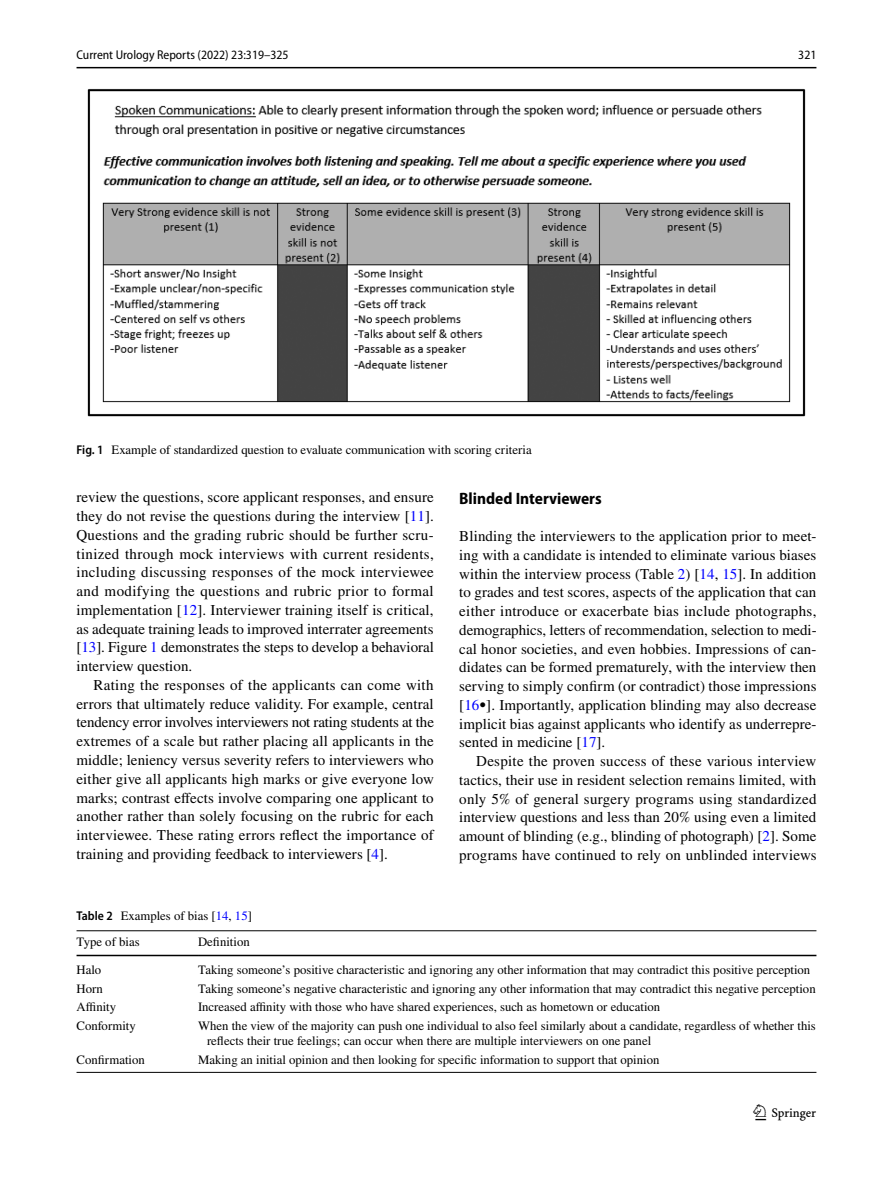
<style>
.page{position:relative;width:893px;height:1187px;background:#fff}
.page>*{position:absolute;margin:0;border:0;box-sizing:border-box;transform-origin:0 0}
.t1{font:22.5px "Springnew Regular 3";color:#000}
.t2{font:700 semi-condensed 16.5px "Myriad Pro";color:#000}
.t3{font:15px/18.8px "STIX";letter-spacing:.005em;color:#000;text-align:justify}
.t4{font:12.75px/25.5px "STIX";color:#000}
.t5{font:semi-condensed 12.75px "Myriad Pro";color:#000}
.s1{font-family:"Myriad Pro";font-weight:600;font-stretch:semi-condensed}
.s2{color:#00f}
.s3{font-size:12.75px}
</style>
<div class="page">
<hr style="left:77px;top:67px;width:739px;height:1px;background:#000">
<img style="left:87px;top:88px;width:719px;height:329px">
<hr style="left:77px;top:930px;width:121px;height:1px;background:#000">
<hr style="left:77px;top:954px;width:121px;height:2px;background:#000">
<hr style="left:198px;top:930px;width:618px;height:1px;background:#000">
<hr style="left:198px;top:954px;width:618px;height:2px;background:#000">
<hr style="left:77px;top:1071px;width:121px;height:1px;background:#000">
<hr style="left:198px;top:1071px;width:618px;height:1px;background:#000">
<p class="t5" style="left:77px;top:48px;width:214px">Current Urology Reports (2022) 23:319–325</p>
<p class="t5" style="left:798px;top:48px;width:20px">321</p>
<p class="t4" style="left:77px;top:437px;width:457px"><span class="s1">Fig. 1</span> Example of standardized question to evaluate communication with scoring criteria</p>
<p class="t3" style="left:77px;top:489px;width:359px">review the questions, score applicant responses, and ensure they do not revise the questions during the interview [<span class="s2">11</span>].<br>Questions and the grading rubric should be further scru&shy;tinized through mock interviews with current residents, including discussing responses of the mock interviewee and modifying the questions and rubric prior to formal implementation [<span class="s2">12</span>]. Interviewer training itself is critical, as adequate training leads to improved interrater agreements [<span class="s2">13</span>]. Figure <span class="s2">1</span> demonstrates the steps to develop a behavioral interview question.</p>
<p class="t3" style="left:77px;top:676px;width:359px;text-indent:17px">Rating the responses of the applicants can come with errors that ultimately reduce validity. For example, central tendency error involves interviewers not rating students at the extremes of a scale but rather placing all applicants in the middle; leniency versus severity refers to interviewers who either give all applicants high marks or give everyone low marks; contrast effects involve comparing one applicant to another rather than solely focusing on the rubric for each interviewee. These rating errors reflect the importance of training and providing feedback to interviewers [<span class="s2">4</span>].</p>
<p class="t4" style="left:77px;top:904px;width:177px"><span class="s1">Table 2</span> Examples of bias [<span class="s2">14</span>, <span class="s2">15</span>]<br>Type of bias</p>
<p class="t4" style="left:198px;top:929px;width:53px">Definition</p>
<p class="t2" style="left:459px;top:488px;width:144px">Blinded Interviewers</p>
<p class="t3" style="left:459px;top:527px;width:359px">Blinding the interviewers to the application prior to meet&shy;ing with a candidate is intended to eliminate various biases within the interview process (Table <span class="s2">2</span>) [<span class="s2">14</span>, <span class="s2">15</span>]. In addition to grades and test scores, aspects of the application that can either introduce or exacerbate bias include photographs, demographics, letters of recommendation, selection to medi&shy;cal honor societies, and even hobbies. Impressions of can&shy;didates can be formed prematurely, with the interview then serving to simply confirm (or contradict) those impressions [<span class="s2">16</span><span class="s3">•</span>]. Importantly, application blinding may also decrease implicit bias against applicants who identify as underrepre&shy;sented in medicine [<span class="s2">17</span>].</p>
<p class="t3" style="left:459px;top:752px;width:359px;text-indent:17px">Despite the proven success of these various interview tactics, their use in resident selection remains limited, with only 5% of general surgery programs using standardized interview questions and less than 20% using even a limited amount of blinding (e.g., blinding of photograph) [<span class="s2">2</span>]. Some programs have continued to rely on unblinded interviews</p>
<p class="t4" style="left:77px;top:957px;width:26px">Halo</p>
<p class="t4" style="left:198px;top:957px;width:614px">Taking someone’s positive characteristic and ignoring any other information that may contradict this positive perception</p>
<p class="t4" style="left:77px;top:976px;width:28px">Horn</p>
<p class="t4" style="left:198px;top:976px;width:619px">Taking someone’s negative characteristic and ignoring any other information that may contradict this negative perception</p>
<p class="t4" style="left:77px;top:995px;width:41px">Affinity</p>
<p class="t4" style="left:198px;top:995px;width:464px">Increased affinity with those who have shared experiences, such as hometown or education</p>
<p class="t4" style="left:77px;top:1013px;width:61px">Conformity</p>
<p class="t4" style="left:207px;top:1019px;width:610px;line-height:15px;text-indent:-9px">When the view of the majority can push one individual to also feel similarly about a candidate, regardless of whether this reflects their true feelings; can occur when there are multiple interviewers on one panel</p>
<p class="t4" style="left:77px;top:1047px;width:70px">Confirmation</p>
<p class="t4" style="left:198px;top:1047px;width:463px">Making an initial opinion and then looking for specific information to support that opinion</p>
<h1 class="t1" style="left:755px;top:1104px;width:62px">1 3</h1>
</div>
